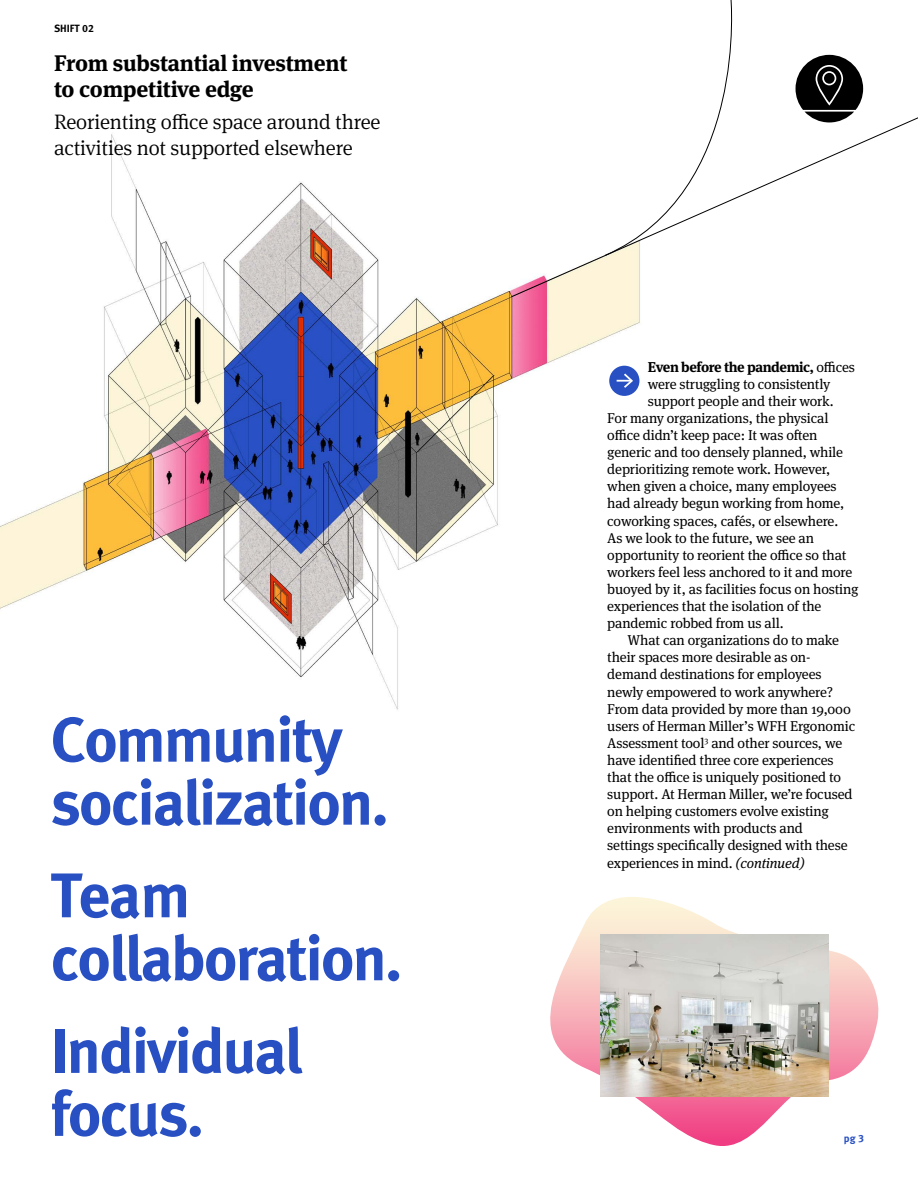
<style>
.page{position:relative;width:918px;height:1188px;background:#fff}
.page>*{position:absolute;margin:0;border:0;box-sizing:border-box;transform-origin:0 0}
.t1{font:700 63px/63px "Meta OT";letter-spacing:-.04em;color:#2850c3}
.t2{font:700 22.5px/25.5px "Meta Serif OT";letter-spacing:-.01em;color:#000}
.t3{font:300 21px/25.5px "Meta Serif OT";letter-spacing:-.01em;color:#000}
.t4{font:14.25px "Meta Serif OT";letter-spacing:-.01em;color:#000}
.t5{font:700 14.25px "Meta Serif OT";letter-spacing:-.03em;color:#000}
.t6{font:700 10.5px "Meta OT";color:#000}
.t7{font:700 10.5px "Meta OT";color:#2850c3}
.s1{font-weight:400}
.s2{font-style:italic}
</style>
<div class="page">
<img style="left:0;top:134px;width:640px;height:576px">
<div style="left:609px;top:366px;width:30px;height:30px;background:#2850c3;border-radius:50%"></div>
<svg style="left:617px;top:373px;width:16px;height:15px"></svg>
<svg style="left:796px;top:55px;width:67px;height:57px"></svg>
<svg style="left:550px;top:897px;width:329px;height:249px"></svg>
<img style="left:600px;top:934px;width:229px;height:162px">
<svg style="left:511px;top:112px;width:407px;height:185px"></svg>
<svg style="left:605px;top:0;width:144px;height:256px"></svg>
<p class="t6" style="left:54px;top:22px;width:42px">SHIFT 02</p>
<h2 class="t2" style="left:54px;top:51px;width:295px">From substantial investment to competitive edge</h2>
<h3 class="t3" style="left:54px;top:109px;width:328px">Reorienting office space around three activities not supported elsewhere</h3>
<h1 class="t1" style="left:50px;top:709px;width:340px">Community socialization.</h1>
<h1 class="t1" style="left:50px;top:865px;width:354px">Team collaboration.</h1>
<h1 class="t1" style="left:50px;top:1020px;width:254px">Individual focus.</h1>
<p class="t5" style="left:648px;top:358px;width:209px">Even before the pandemic, <span class="s1">offices</span></p>
<p class="t4" style="left:648px;top:375px;width:184px">were struggling to consistently</p>
<p class="t4" style="left:648px;top:393px;width:187px">support people and their work.</p>
<p class="t4" style="left:607px;top:410px;width:223px">For many organizations, the physical</p>
<p class="t4" style="left:607px;top:427px;width:212px">office didn’t keep pace: It was often</p>
<p class="t4" style="left:607px;top:444px;width:237px">generic and too densely planned, while</p>
<p class="t4" style="left:607px;top:461px;width:224px">deprioritizing remote work. However,</p>
<p class="t4" style="left:607px;top:478px;width:231px">when given a choice, many employees</p>
<p class="t4" style="left:607px;top:495px;width:239px">had already begun working from home,</p>
<p class="t4" style="left:607px;top:512px;width:232px">coworking spaces, cafés, or elsewhere.</p>
<p class="t4" style="left:607px;top:529px;width:208px">As we look to the future, we see an</p>
<p class="t4" style="left:607px;top:546px;width:241px">opportunity to reorient the office so that</p>
<p class="t4" style="left:607px;top:564px;width:247px">workers feel less anchored to it and more</p>
<p class="t4" style="left:607px;top:581px;width:253px">buoyed by it, as facilities focus on hosting</p>
<p class="t4" style="left:607px;top:598px;width:216px">experiences that the isolation of the</p>
<p class="t4" style="left:607px;top:615px;width:178px">pandemic robbed from us all.</p>
<p class="t4" style="left:628px;top:632px;width:213px">What can organizations do to make</p>
<p class="t4" style="left:607px;top:649px;width:205px">their spaces more desirable as on-</p>
<p class="t4" style="left:607px;top:666px;width:216px">demand destinations for employees</p>
<p class="t4" style="left:607px;top:683px;width:227px">newly empowered to work anywhere?</p>
<p class="t4" style="left:607px;top:700px;width:245px">From data provided by more than 19,000</p>
<p class="t4" style="left:607px;top:717px;width:249px">users of Herman Miller’s WFH Ergonomic</p>
<p class="t4" style="left:607px;top:735px;width:236px">Assessment tool<sup>3</sup> and other sources, we</p>
<p class="t4" style="left:607px;top:752px;width:228px">have identified three core experiences</p>
<p class="t4" style="left:607px;top:769px;width:235px">that the office is uniquely positioned to</p>
<p class="t4" style="left:607px;top:786px;width:247px">support. At Herman Miller, we’re focused</p>
<p class="t4" style="left:607px;top:803px;width:223px">on helping customers evolve existing</p>
<p class="t4" style="left:607px;top:820px;width:197px">environments with products and</p>
<p class="t4" style="left:607px;top:837px;width:242px">settings specifically designed with these</p>
<p class="t4" style="left:607px;top:854px;width:199px">experiences in mind. <span class="s2">(continued)</span></p>
<p class="t7" style="left:844px;top:1132px;width:22px">pg 3</p>
</div>
